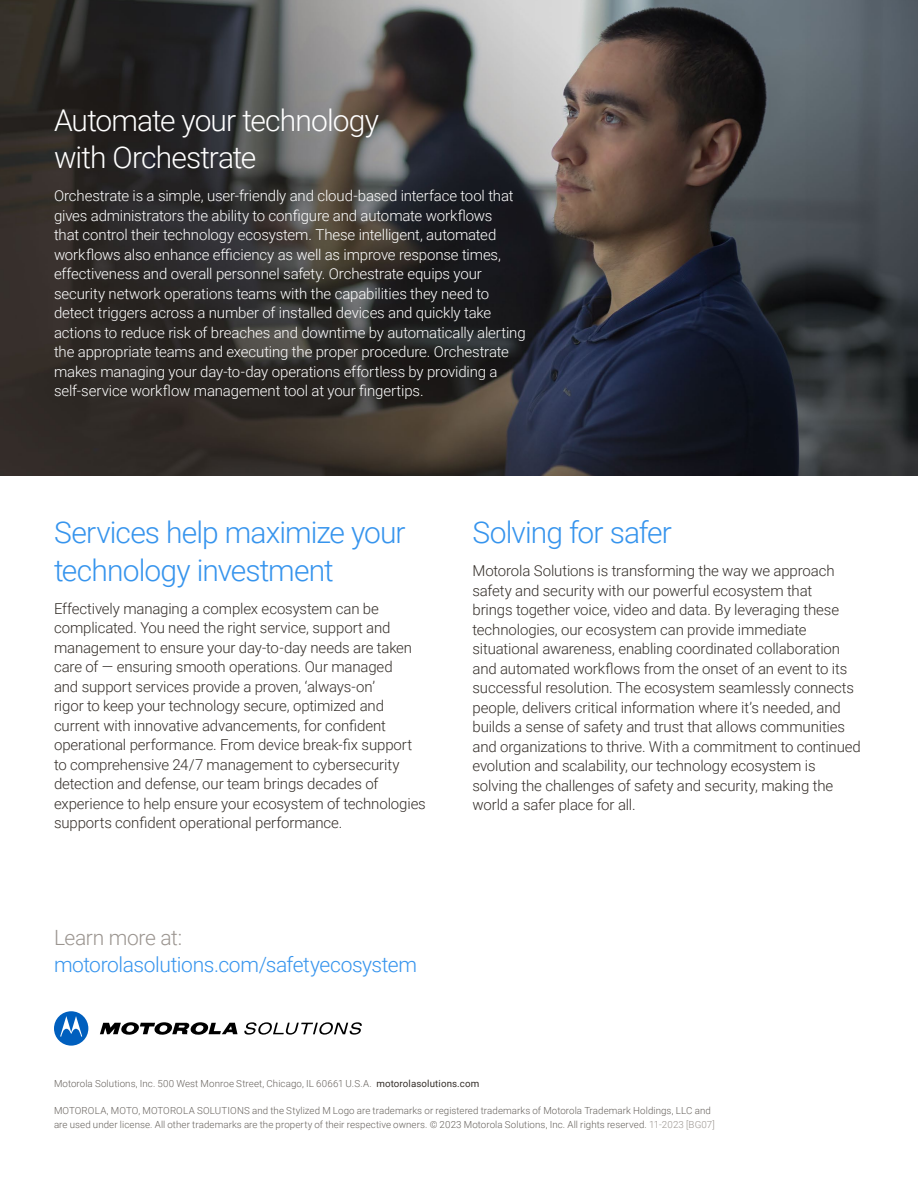
<style>
.page{position:relative;width:918px;height:1188px;background:#fff}
.page>*{position:absolute;margin:0;border:0;box-sizing:border-box;transform-origin:0 0}
.t1{font:300 30px/37.5px "Roboto";letter-spacing:-.03em;color:#3694ed}
.t2{font:300 30px/37.5px "Roboto";letter-spacing:-.03em;color:#fff}
.t3{font:300 21px "Roboto";letter-spacing:-.02em;color:#3694ed}
.t4{font:300 21px "Roboto";letter-spacing:-.02em;color:#9b9590}
.t5{font:300 15px/19.5px "Roboto";letter-spacing:-.01em;color:#352f2a}
.t6{font:300 15px/19.5px "Roboto";letter-spacing:-.01em;color:#fff}
.t7{font:300 9.75px/13.5px "Roboto";letter-spacing:.01em;color:#67625d}
.s1{font-weight:400;color:#352f2a}
.s2{color:#9b9590}
</style>
<div class="page">
<img style="left:0;top:0;width:918px;height:475px">
<svg style="left:100px;top:1022px;width:138px;height:13px"></svg>
<svg style="left:54px;top:1011px;width:34px;height:35px"></svg>
<svg style="left:244px;top:1022px;width:118px;height:13px"></svg>
<h1 class="t2" style="left:54px;top:100px;width:327px">Automate your technology with Orchestrate</h1>
<p class="t6" style="left:54px;top:185px;width:473px">Orchestrate is a simple, user-friendly and cloud-based interface tool that gives administrators the ability to configure and automate workflows<br>that control their technology ecosystem. These intelligent, automated workflows also enhance efficiency as well as improve response times, effectiveness and overall personnel safety. Orchestrate equips your security network operations teams with the capabilities they need to detect triggers across a number of installed devices and quickly take actions to reduce risk of breaches and downtime by automatically alerting the appropriate teams and executing the proper procedure. Orchestrate makes managing your day-to-day operations effortless by providing a self-service workflow management tool at your fingertips.</p>
<h1 class="t1" style="left:54px;top:513px;width:353px">Services help maximize your technology investment</h1>
<p class="t5" style="left:54px;top:598px;width:373px">Effectively managing a complex ecosystem can be complicated. You need the right service, support and management to ensure your day-to-day needs are taken care of — ensuring smooth operations. Our managed<br>and support services provide a proven, ‘always-on’<br>rigor to keep your technology secure, optimized and current with innovative advancements, for confident operational performance. From device break-fix support to comprehensive 24/7 management to cybersecurity detection and defense, our team brings decades of experience to help ensure your ecosystem of technologies supports confident operational performance.</p>
<h2 class="t4" style="left:54px;top:923px;width:130px">Learn more at:</h2>
<h2 class="t3" style="left:54px;top:950px;width:364px">motorolasolutions.com/safetyecosystem</h2>
<h1 class="t1" style="left:472px;top:513px;width:201px">Solving for safer</h1>
<p class="t5" style="left:472px;top:560px;width:390px">Motorola Solutions is transforming the way we approach safety and security with our powerful ecosystem that<br>brings together voice, video and data. By leveraging these technologies, our ecosystem can provide immediate situational awareness, enabling coordinated collaboration and automated workflows from the onset of an event to its successful resolution. The ecosystem seamlessly connects people, delivers critical information where it’s needed, and builds a sense of safety and trust that allows communities and organizations to thrive. With a commitment to continued evolution and scalability, our technology ecosystem is solving the challenges of safety and security, making the world a safer place for all.</p>
<p class="t7" style="left:54px;top:1077px;width:427px">Motorola Solutions, Inc. 500 West Monroe Street, Chicago, IL 60661 U.S.A. <span class="s1">motorolasolutions.com</span></p>
<p class="t7" style="left:54px;top:1104px;width:662px">MOTOROLA, MOTO, MOTOROLA SOLUTIONS and the Stylized M Logo are trademarks or registered trademarks of Motorola Trademark Holdings, LLC and are used under license. All other trademarks are the property of their respective owners. © 2023 Motorola Solutions, Inc. All rights reserved. <span class="s2">11-2023 [BG07]</span></p>
</div>
